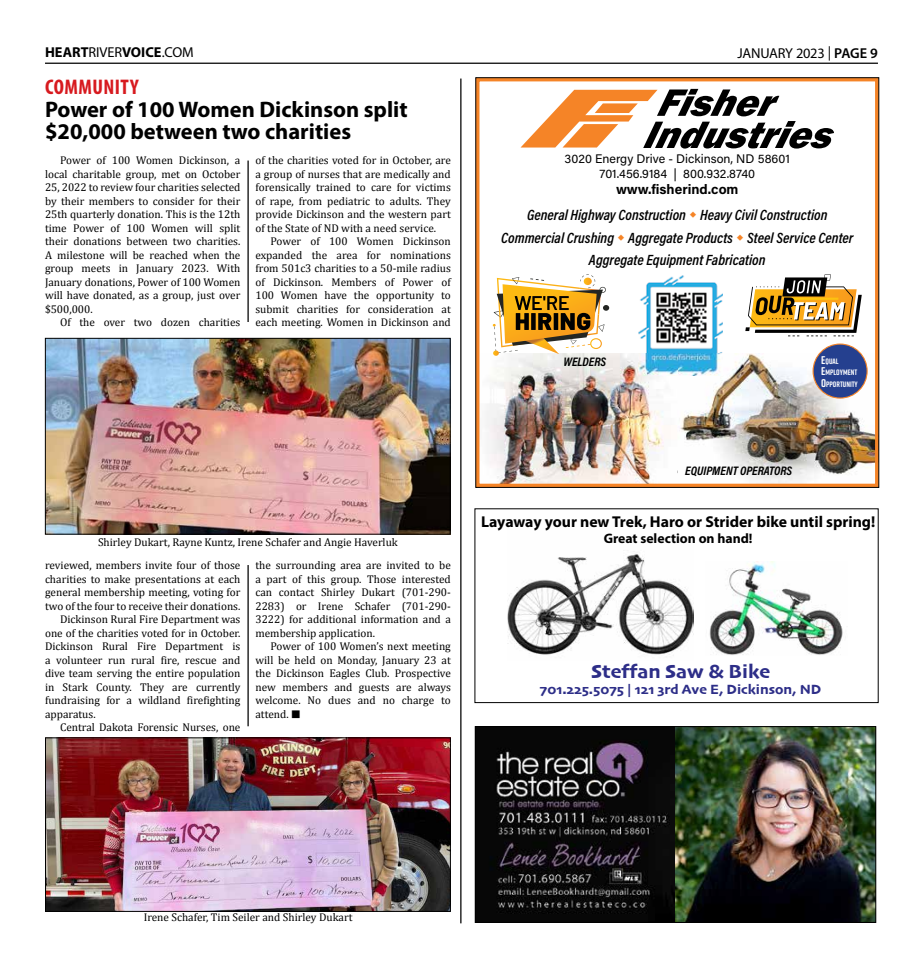
<style>
.page{position:relative;width:923px;height:968px;background:#fff}
.page>*{position:absolute;margin:0;border:0;box-sizing:border-box;transform-origin:0 0}
.t1{font:700 22.5px/22.5px "Myriad Pro";color:#000}
.t2{font:700 condensed 21.25px "Myriad Pro";letter-spacing:.02em;color:#d71a1f}
.t3{font:19.88px "Skia";color:#2d2e88}
.t4{font:700 15.75px "Myriad Pro";color:#000}
.t5{font:italic 600 14.88px/22.4px "Acumin Pro Cond";color:#000;text-align:center}
.t6{font:700 14.38px "Myriad Pro";letter-spacing:.005em;color:#000}
.t7{font:14.38px "Myriad Pro";letter-spacing:-.02em;color:#000}
.t8{font:14px "Skia";color:#2d2e88}
.t9{font:700 13.75px "Myriad Pro";color:#000}
.t10{font:700 13.62px "Acumin Pro";color:#000}
.t11{font:12.38px/14.9px "Acumin Pro";color:#000;text-align:center}
.t12{font:italic 700 12.38px "Acumin Pro Cond";color:#000}
.t13{font:11.25px/13.5px "Cambria";color:#000;text-align:justify}
.t14{font:700 7.88px/11.2px "Rift Soft";color:#fff}
.s1{font-weight:400}
.s2{font-weight:600}
.s3{font-size:11.25px}
</style>
<div class="page">
<hr style="left:45px;top:63px;width:833px;height:1px;background:#000">
<hr style="left:460px;top:78px;width:1px;height:845px;background:#000">
<hr style="left:247px;top:565px;width:2px;height:161px;background:#000">
<hr style="left:247px;top:160px;width:2px;height:162px;background:#000">
<img style="left:508px;top:551px;width:185px;height:105px">
<img style="left:709px;top:561px;width:134px;height:94px">
<div style="left:474px;top:508px;width:404px;height:195px;border:1px solid #000"></div>
<svg style="left:520px;top:89px;width:314px;height:60px"></svg>
<img style="left:485px;top:353px;width:388px;height:129px">
<svg style="left:745px;top:274px;width:116px;height:62px"></svg>
<svg style="left:493px;top:274px;width:116px;height:82px"></svg>
<img style="left:638px;top:275px;width:85px;height:100px">
<div style="left:476px;top:78px;width:402px;height:409px;border:4px solid #f58427"></div>
<div style="left:813px;top:344px;width:54px;height:54px;background:#25408f;border-radius:50%"></div>
<div style="left:812px;top:343px;width:55px;height:55px;border:1px solid #f58427;border-radius:50%"></div>
<img style="left:47px;top:340px;width:401px;height:192px">
<div style="left:45px;top:338px;width:405px;height:196px;border:1px solid #000"></div>
<img style="left:47px;top:739px;width:401px;height:170px">
<div style="left:45px;top:737px;width:405px;height:174px;border:1px solid #000"></div>
<img style="left:477px;top:728px;width:198px;height:192px">
<img style="left:675px;top:728px;width:199px;height:192px">
<div style="left:475px;top:726px;width:401px;height:196px;border:1px solid #000"></div>
<p class="t6" style="left:45px;top:43px;width:150px">HEART<span class="s1">RIVER</span>VOICE<span class="s1">.COM</span></p>
<p class="t7" style="left:737px;top:44px;width:142px">JANUARY 2023 | <span class="s2">PAGE 9</span></p>
<h2 class="t2" style="left:45px;top:74px;width:95px">COMMUNITY</h2>
<h1 class="t1" style="left:45px;top:97px;width:364px">Power of 100 Women Dickinson split $20,000 between two charities</h1>
<p class="t13" style="left:45px;top:153px;width:197px;text-indent:15px">Power of 100 Women Dickinson, a local charitable group, met on October 25, 2022 to review four charities selected by their members to consider for their 25th quarterly donation. This is the 12th time Power of 100 Women will split their donations between two charities.<br>A milestone will be reached when the group meets in January 2023. With January donations, Power of 100 Women will have donated, as a group, just over $500,000.</p>
<p class="t13" style="left:60px;top:315px;width:182px">Of the over two dozen charities</p>
<p class="t11" style="left:564px;top:150px;width:227px">3020 Energy Drive - Dickinson, ND 58601<br>701.456.9184 | 800.932.8740</p>
<p class="t10" style="left:616px;top:180px;width:124px">www.fisherind.com</p>
<h3 class="t5" style="left:501px;top:204px;width:353px">General Highway Construction Heavy Civil Construction<br>Commercial Crushing Aggregate Products Steel Service Center<br>Aggregate Equipment Fabrication</h3>
<p class="t13" style="left:255px;top:153px;width:197px">of the charities voted for in October, are a group of nurses that are medically and forensically trained to care for victims of rape, from pediatric to adults. They provide Dickinson and the western part of the State of ND with a need service.</p>
<p class="t13" style="left:255px;top:234px;width:197px;text-indent:15px">Power of 100 Women Dickinson expanded the area for nominations from 501c3 charities to a 50-mile radius of Dickinson. Members of Power of 100 Women have the opportunity to submit charities for consideration at each meeting. Women in Dickinson and</p>
<p class="t12" style="left:563px;top:353px;width:44px">WELDERS</p>
<p class="t14" style="left:821px;top:356px;width:38px"><span class="s3">E</span>QUAL<br><span class="s3">E</span>MPLOYMENT<br><span class="s3">O</span>PPORTUNITY</p>
<p class="t13" style="left:98px;top:535px;width:301px">Shirley Dukart, Rayne Kuntz, Irene Schafer and Angie Haverluk</p>
<p class="t13" style="left:45px;top:558px;width:197px">reviewed, members invite four of those</p>
<p class="t13" style="left:45px;top:572px;width:197px">charities to make presentations at each</p>
<p class="t13" style="left:45px;top:585px;width:197px">general membership meeting, voting for</p>
<p class="t13" style="left:45px;top:599px;width:197px">two of the four to receive their donations.</p>
<p class="t13" style="left:60px;top:612px;width:182px">Dickinson Rural Fire Department was</p>
<p class="t13" style="left:45px;top:626px;width:197px">one of the charities voted for in October.</p>
<p class="t13" style="left:45px;top:639px;width:197px">Dickinson Rural Fire Department is</p>
<p class="t13" style="left:45px;top:653px;width:197px">a volunteer run rural fire, rescue and</p>
<p class="t13" style="left:45px;top:666px;width:197px">dive team serving the entire population</p>
<p class="t13" style="left:45px;top:680px;width:197px">in Stark County. They are currently</p>
<p class="t13" style="left:45px;top:693px;width:197px">fundraising for a wildland firefighting</p>
<p class="t13" style="left:45px;top:707px;width:52px">apparatus.</p>
<p class="t13" style="left:60px;top:720px;width:182px">Central Dakota Forensic Nurses, one</p>
<p class="t13" style="left:255px;top:558px;width:197px">the surrounding area are invited to be a part of this group. Those interested can contact Shirley Dukart (701-290- 2283) or Irene Schafer (701-290- 3222) for additional information and a membership application.</p>
<p class="t13" style="left:255px;top:639px;width:197px;text-indent:15px">Power of 100 Women’s next meeting will be held on Monday, January 23 at the Dickinson Eagles Club. Prospective new members and guests are always welcome. No dues and no charge to attend. █</p>
<p class="t12" style="left:685px;top:463px;width:108px">EQUIPMENT OPERATORS</p>
<h3 class="t4" style="left:481px;top:511px;width:396px">Layaway your new Trek, Haro or Strider bike until spring!</h3>
<p class="t9" style="left:603px;top:530px;width:150px">Great selection on hand!</p>
<h3 class="t3" style="left:591px;top:659px;width:181px">Steffan Saw &amp; Bike</h3>
<p class="t8" style="left:540px;top:681px;width:283px">701.225.5075 | 121 3rd Ave E, Dickinson, ND</p>
<p class="t13" style="left:144px;top:910px;width:210px">Irene Schafer, Tim Seiler and Shirley Dukart</p>
</div>
